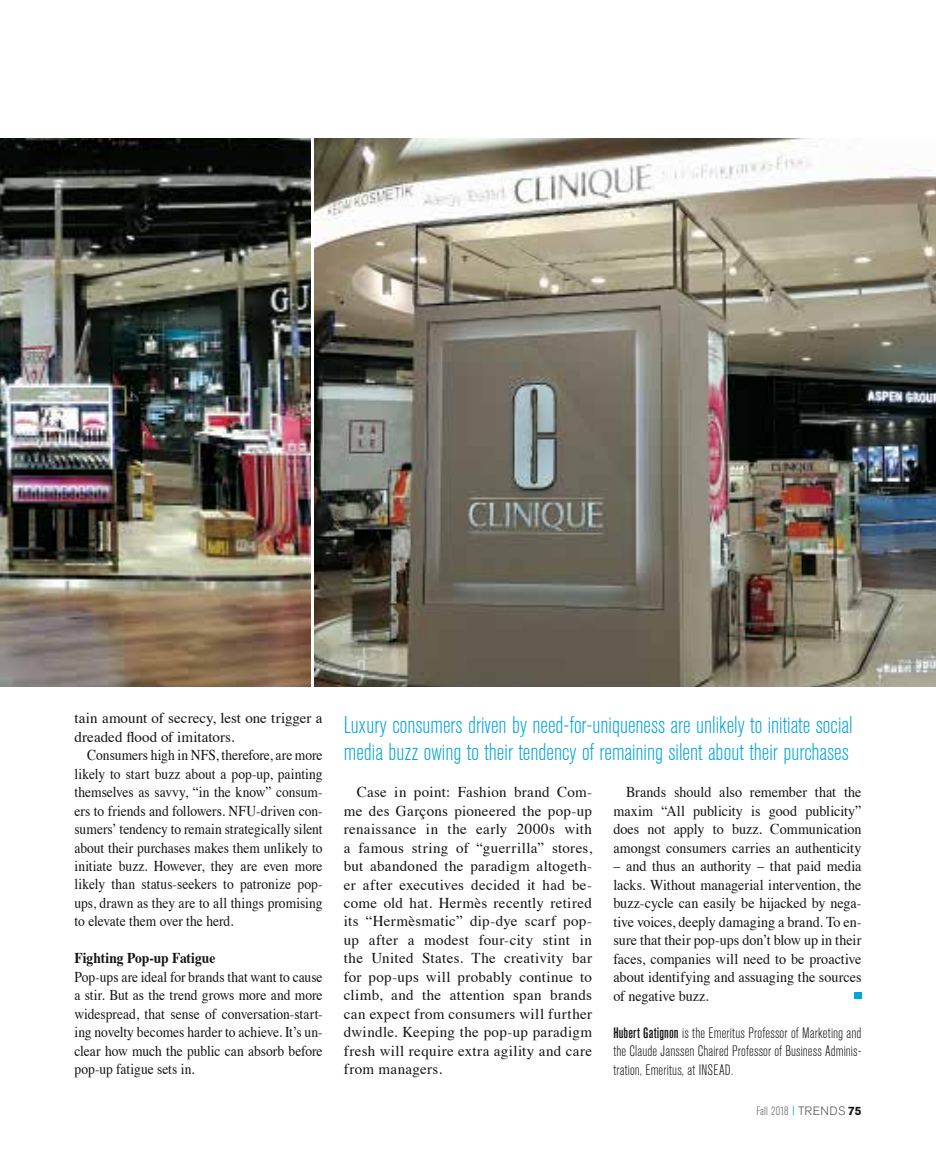
<style>
.page{position:relative;width:936px;height:1149px;background:#fff}
.page>*{position:absolute;margin:0;border:0;box-sizing:border-box;transform-origin:0 0}
.t1{font:300 condensed 24px/27px "Akzidenz Grotesk BE";color:#00a3db}
.t2{font:15px/18.5px "Times";color:#121212;text-align:justify;scale:.9 1}
.t3{font:15px/18.5px "Times";color:#121212}
.t4{font:15px/18.5px "Times";color:#121212;text-align:justify;scale:.94 1}
.t5{font:300 condensed 15px/18.5px "Akzidenz Grotesk BE";letter-spacing:.015em;color:#121212;text-align:justify}
.t6{font:700 15px "Times";color:#121212;scale:.9 1}
.t7{font:300 condensed 12px "Akzidenz Grotesk BE";letter-spacing:.02em;color:#565858}
.s1{font-weight:500}
.s2{font-stretch:normal}
.s3{font-weight:700;font-stretch:normal;color:#121212}
</style>
<div class="page">
<img style="left:0;top:138px;width:310px;height:547px">
<img style="left:315px;top:138px;width:620px;height:547px">
<div style="left:854px;top:992px;width:7px;height:6px;background:#00a3db"></div>
<div style="left:0;top:0;width:43px;height:205px;background:#fff;opacity:.75"></div>
<p class="t3" style="left:74px;top:707px;width:250px">tain amount of secrecy, lest one trigger a dreaded flood of imitators.</p>
<p class="t2" style="left:74px;top:744px;width:277px;text-indent:13px">Consumers high in NFS, therefore, are more likely to start buzz about a pop-up, painting themselves as savvy, “in the know” consum&shy;ers to friends and followers. NFU-driven con&shy;sumers’ tendency to remain strategically silent about their purchases makes them unlikely to initiate buzz. However, they are even more likely than status-seekers to patronize pop&shy;ups, drawn as they are to all things promising to elevate them over the herd.</p>
<p class="t6" style="left:74px;top:943px;width:158px">Fighting Pop-up Fatigue</p>
<p class="t2" style="left:74px;top:966px;width:277px">Pop-ups are ideal for brands that want to cause a stir. But as the trend grows more and more widespread, that sense of conversation-start&shy;ing novelty becomes harder to achieve. It’s un&shy;clear how much the public can absorb before pop-up fatigue sets in.</p>
<h1 class="t1" style="left:344px;top:712px;width:510px">Luxury consumers driven by need-for-uniqueness are unlikely to initiate social media buzz owing to their tendency of remaining silent about their purchases</h1>
<p class="t3" style="left:344px;top:781px;width:250px;text-align:justify;text-indent:13px">Case in point: Fashion brand Com&shy;me des Garçons pioneered the pop-up renaissance in the early 2000s with a famous string of “guerrilla” stores, but abandoned the paradigm altogeth&shy;er after executives decided it had be&shy;come old hat. Hermès recently retired its “Hermèsmatic” dip-dye scarf pop&shy;up after a modest four-city stint in the United States. The creativity bar for pop-ups will probably continue to climb, and the attention span brands can expect from consumers will further dwindle. Keeping the pop-up paradigm fresh will require extra agility and care from managers.</p>
<p class="t4" style="left:613px;top:781px;width:265px;text-indent:13px">Brands should also remember that the maxim “All publicity is good publicity” does not apply to buzz. Communication amongst consumers carries an authenticity</p>
<p class="t4" style="left:613px;top:855px;width:265px">– and thus an authority – that paid media lacks. Without managerial intervention, the buzz-cycle can easily be hijacked by nega&shy;tive voices, deeply damaging a brand. To en&shy;sure that their pop-ups don’t blow up in their faces, companies will need to be proactive about identifying and assuaging the sources of negative buzz.</p>
<p class="t5" style="left:613px;top:1023px;width:250px"><span class="s1">Hubert Gatignon</span> is the Emeritus Professor of Marketing and the Claude Janssen Chaired Professor of Business Adminis&shy;tration, Emeritus, at INSEAD.</p>
<p class="t7" style="left:756px;top:1104px;width:106px">Fall 2018 <sup>|</sup> <span class="s2">TRENDS</span> <span class="s3">75</span></p>
</div>
